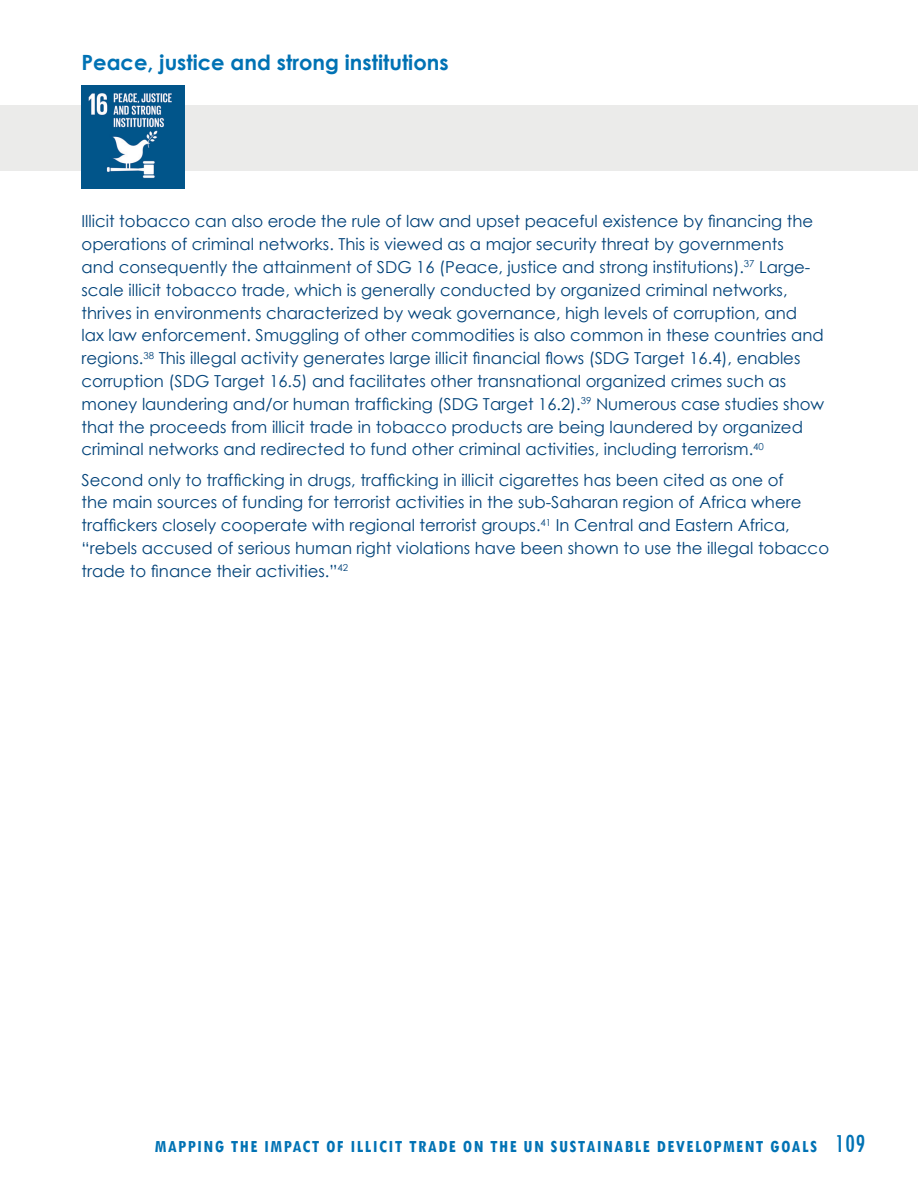
<style>
.page{position:relative;width:918px;height:1188px;background:#fff}
.page>*{position:absolute;margin:0;border:0;box-sizing:border-box;transform-origin:0 0}
.t1{font:700 21px "Century Gothic";color:#0072b4}
.t2{font:700 condensed 18px "Tw Cen";letter-spacing:.08em;color:#0072b4}
.t3{font:16.5px/22.8px "Century Gothic";color:#004279}
.s1{font-weight:400;font-size:27px}
</style>
<div class="page">
<div style="left:0;top:106px;width:918px;height:65px;background:#ebebea"></div>
<img style="left:81px;top:85px;width:104px;height:104px">
<p class="t1" style="left:82px;top:46px;width:369px">Peace, justice and strong institutions</p>
<p class="t3" style="left:82px;top:210px;width:744px">Illicit tobacco can also erode the rule of law and upset peaceful existence by financing the operations of criminal networks. This is viewed as a major security threat by governments<br>and consequently the attainment of SDG 16 (Peace, justice and strong institutions).<sup>37</sup> Large&shy;scale illicit tobacco trade, which is generally conducted by organized criminal networks, thrives in environments characterized by weak governance, high levels of corruption, and<br>lax law enforcement. Smuggling of other commodities is also common in these countries and regions.<sup>38</sup> This illegal activity generates large illicit financial flows (SDG Target 16.4), enables corruption (SDG Target 16.5) and facilitates other transnational organized crimes such as money laundering and/or human trafficking (SDG Target 16.2).<sup>39</sup> Numerous case studies show that the proceeds from illicit trade in tobacco products are being laundered by organized criminal networks and redirected to fund other criminal activities, including terrorism.<sup>40</sup></p>
<p class="t3" style="left:82px;top:468px;width:749px">Second only to trafficking in drugs, trafficking in illicit cigarettes has been cited as one of<br>the main sources of funding for terrorist activities in the sub-Saharan region of Africa where traffickers closely cooperate with regional terrorist groups.<sup>41</sup> In Central and Eastern Africa, “rebels accused of serious human right violations have been shown to use the illegal tobacco trade to finance their activities.”<sup>42</sup></p>
<p class="t2" style="left:155px;top:1135px;width:712px">MAPPING THE IMPACT OF ILLICIT TRADE ON THE UN SUSTAINABLE DEVELOPMENT GOALS <span class="s1">109</span></p>
</div>
